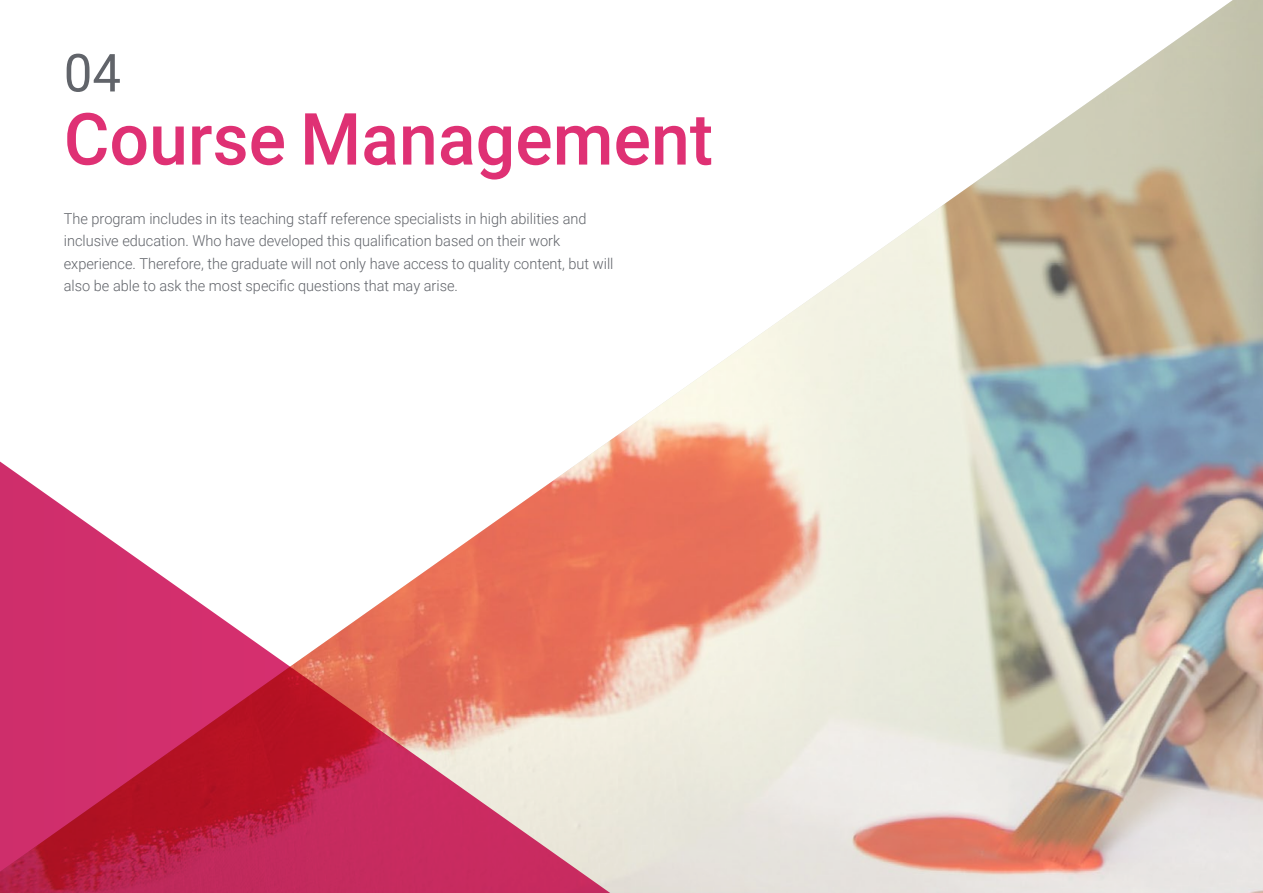
<style>
.page{position:relative;width:1263px;height:893px;background:#fff}
.page>*{position:absolute;margin:0;border:0;box-sizing:border-box;transform-origin:0 0}
.t1{font:500 72px "Roboto";color:#df3174}
.t2{font:52.5px "Roboto";color:#61646a}
.t3{font:300 15px/22.5px "Roboto";color:#61646a}
</style>
<div class="page">
<img style="left:602px;top:0;width:661px;height:893px">
<svg style="left:0;top:446px;width:640px;height:447px"></svg>
<h2 class="t2" style="left:64px;top:36px;width:59px">04</h2>
<h1 class="t1" style="left:64px;top:89px;width:651px">Course Management</h1>
<p class="t3" style="left:64px;top:207px;width:551px">The program includes in its teaching staff reference specialists in high abilities and inclusive education. Who have developed this qualification based on their work experience. Therefore, the graduate will not only have access to quality content, but will also be able to ask the most specific questions that may arise.</p>
</div>
